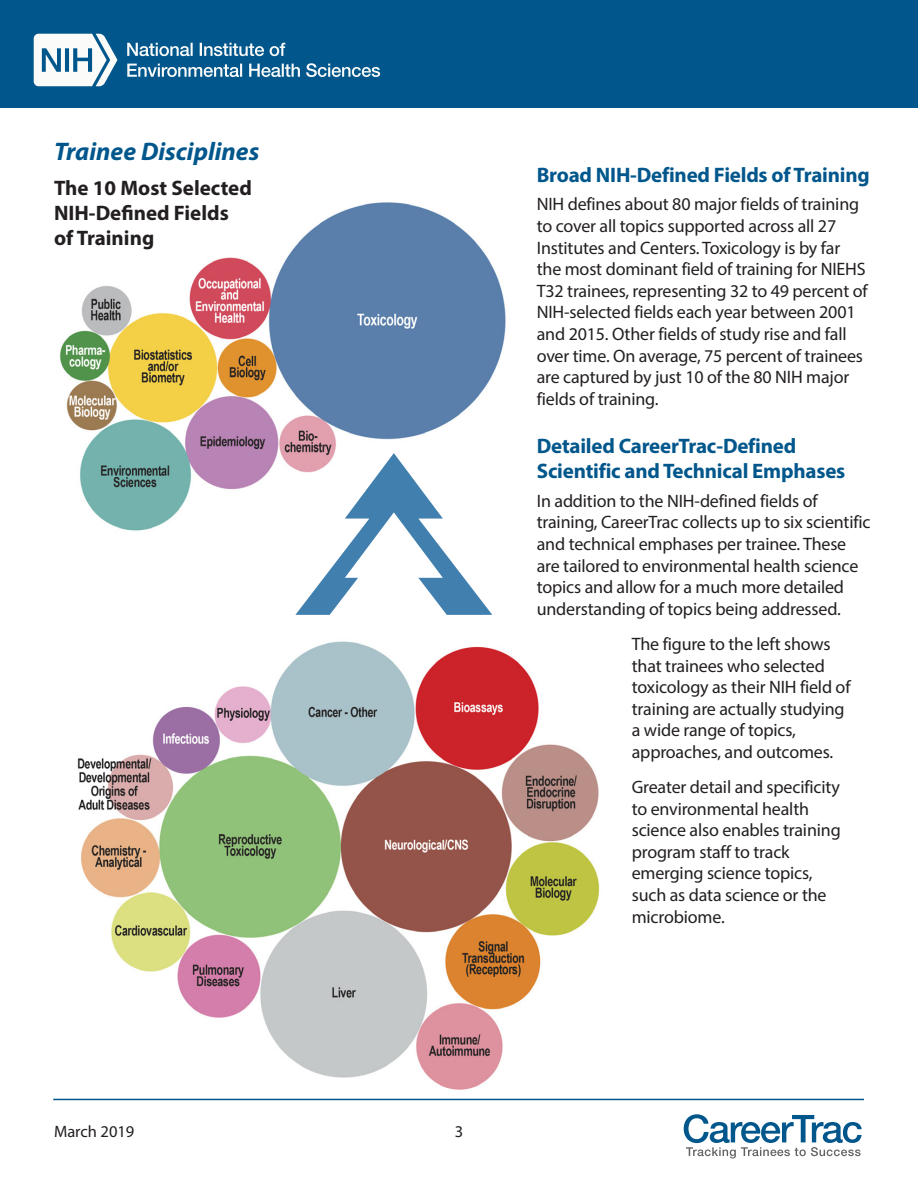
<style>
.page{position:relative;width:918px;height:1188px;background:#fff}
.page>*{position:absolute;margin:0;border:0;box-sizing:border-box;transform-origin:0 0}
.t1{font:italic 700 25.5px "Myriad Pro";color:#01578c}
.t2{font:700 21px/25.2px "Myriad Pro";letter-spacing:-.01em;color:#01578c}
.t3{font:700 21px/25.2px "Myriad Pro";color:#231f20}
.Body_Text{font:18px/21.6px "Myriad Pro";letter-spacing:-.01em;color:#231f20}
.t4{font:16.5px "Myriad Pro";color:#231f20}
</style>
<div class="page">
<div style="left:0;top:0;width:918px;height:108px;background:#01578c"></div>
<svg style="left:34px;top:34px;width:83px;height:52px"></svg>
<svg style="left:127px;top:63px;width:253px;height:14px"></svg>
<svg style="left:127px;top:43px;width:158px;height:13px"></svg>
<hr style="left:53px;top:1099px;width:811px;height:1px;background:#01578c">
<svg style="left:684px;top:1114px;width:178px;height:45px"></svg>
<img style="left:77px;top:641px;width:523px;height:449px">
<img style="left:60px;top:202px;width:446px;height:329px">
<svg style="left:295px;top:453px;width:197px;height:162px"></svg>
<h2 class="t1" style="left:54px;top:134px;width:207px">Trainee Disciplines</h2>
<h3 class="t3" style="left:54px;top:175px;width:199px">The 10 Most Selected<br>NIH-Defined Fields of Training</h3>
<h3 class="t2" style="left:537px;top:162px;width:335px">Broad NIH-Defined Fields of Training</h3>
<p class="Body_Text" style="left:537px;top:193px;width:332px">NIH defines about 80 major fields of training to cover all topics supported across all 27<br>Institutes and Centers. Toxicology is by far the most dominant field of training for NIEHS T32 trainees, representing 32 to 49 percent of NIH-selected fields each year between 2001 and 2015. Other fields of study rise and fall over time. On average, 75 percent of trainees are captured by just 10 of the 80 NIH major fields of training.</p>
<h3 class="t2" style="left:537px;top:433px;width:310px">Detailed CareerTrac-Defined<br>Scientific and Technical Emphases</h3>
<p class="Body_Text" style="left:537px;top:490px;width:335px">In addition to the NIH-defined fields of training, CareerTrac collects up to six scientific and technical emphases per trainee. These are tailored to environmental health science topics and allow for a much more detailed understanding of topics being addressed.</p>
<p class="Body_Text" style="left:632px;top:633px;width:220px">The figure to the left shows that trainees who selected toxicology as their NIH field of training are actually studying a wide range of topics, approaches, and outcomes.</p>
<p class="Body_Text" style="left:632px;top:776px;width:210px">Greater detail and specificity to environmental health science also enables training program staff to track emerging science topics, such as data science or the microbiome.</p>
<p class="t4" style="left:54px;top:1121px;width:82px">March 2019</p>
<p class="t4" style="left:455px;top:1121px;width:10px">3</p>
</div>
